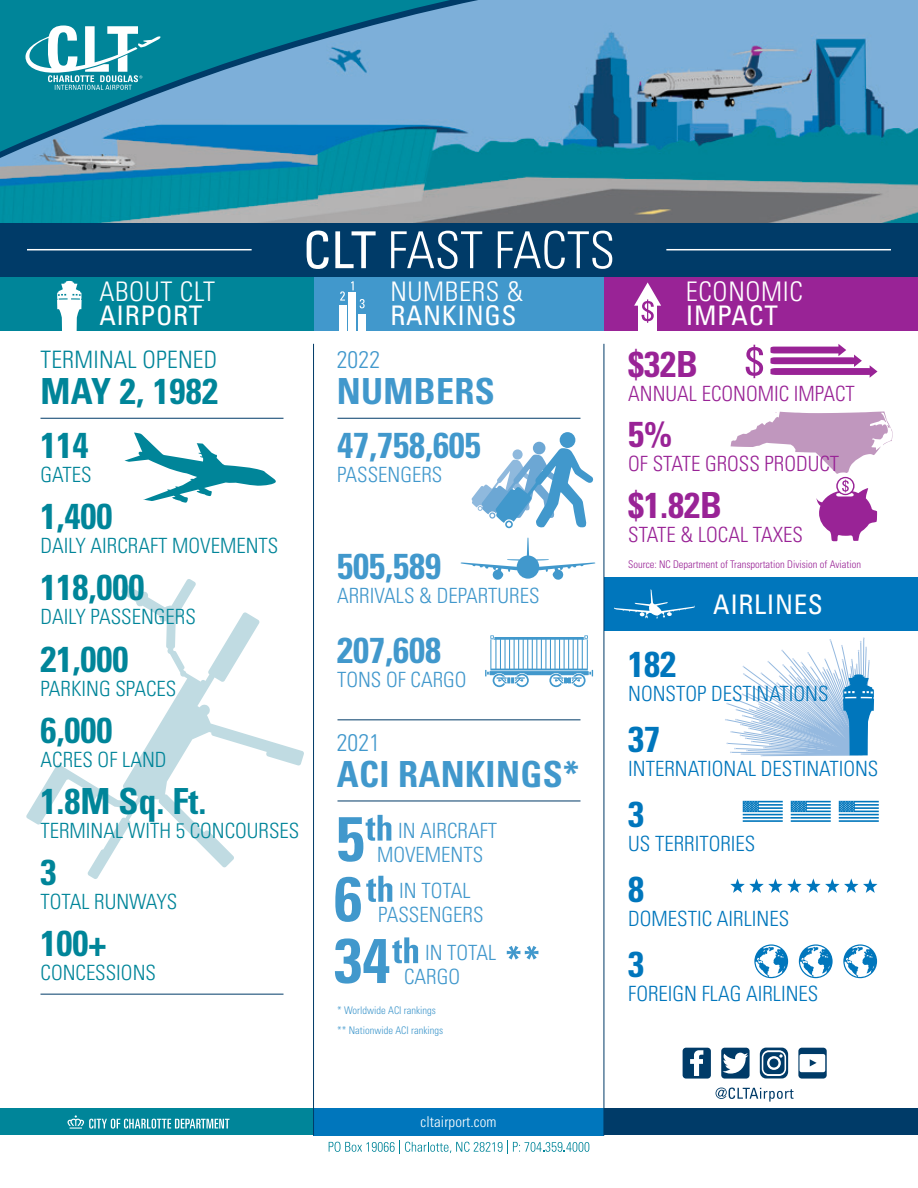
<style>
.page{position:relative;width:918px;height:1188px;background:#fff}
.page>*{position:absolute;margin:0;border:0;box-sizing:border-box;transform-origin:0 0}
.t1{font:700 condensed 63px/61.7px "Univers LT Std";color:#4198cc}
.t2{font:300 condensed 51px "Univers LT Std";color:#fff}
.t3{font:700 condensed 36px "Univers LT Std";color:#008599}
.t4{font:700 condensed 36px "Univers LT Std";letter-spacing:.01em;color:#4198cc}
.t5{font:700 condensed 36px "Univers LT Std";color:#992396}
.t6{font:700 condensed 36px "Univers LT Std";color:#0076bc}
.t7{font:condensed 27px "Univers LT Std";letter-spacing:.025em;color:#fff}
.t8{font:300 condensed 27px "Univers LT Std";letter-spacing:.025em;color:#fff}
.t9{font:300 condensed 24px "Univers LT Std";letter-spacing:.01em;color:#008599}
.t10{font:300 condensed 24px "Univers LT Std";letter-spacing:.01em;color:#4198cc}
.t11{font:300 condensed 21px "Univers LT Std";color:#008599}
.t12{font:300 condensed 21px "Univers LT Std";color:#0076bc}
.t13{font:300 condensed 21px/24px "Univers LT Std";color:#4198cc}
.t14{font:300 condensed 21px "Univers LT Std";color:#992396}
.t15{font:300 condensed 15px "Univers LT Std";letter-spacing:.005em;color:#fff}
.t16{font:300 condensed 10.5px "Univers LT Std";color:#992396}
.t17{font:300 condensed 10.5px/20.2px "Univers LT Std";color:#4198cc}
.s1{font-weight:400}
</style>
<div class="page">
<div style="left:604px;top:1108px;width:314px;height:28px;background:#003b68"></div>
<div style="left:0;top:1108px;width:314px;height:28px;background:#008599"></div>
<div style="left:313px;top:1108px;width:291px;height:28px;background:#0076bc"></div>
<svg style="left:329px;top:1140px;width:260px;height:14px"></svg>
<svg style="left:68px;top:1115px;width:161px;height:14px"></svg>
<svg style="left:731px;top:411px;width:162px;height:63px"></svg>
<svg style="left:26px;top:579px;width:278px;height:300px"></svg>
<div style="left:0;top:277px;width:314px;height:54px;background:#008599"></div>
<div style="left:314px;top:277px;width:291px;height:54px;background:#4198cc"></div>
<div style="left:605px;top:277px;width:313px;height:54px;background:#992396"></div>
<hr style="left:313px;top:344px;width:1px;height:792px;background:#003b68">
<div style="left:349px;top:292px;width:7px;height:44px;background:#fff"></div>
<div style="left:339px;top:305px;width:7px;height:31px;background:#fff"></div>
<div style="left:358px;top:314px;width:8px;height:22px;background:#fff"></div>
<svg style="left:351px;top:281px;width:3px;height:9px"></svg>
<svg style="left:340px;top:291px;width:5px;height:10px"></svg>
<svg style="left:359px;top:299px;width:6px;height:9px"></svg>
<hr style="left:338px;top:418px;width:242px;height:1px;background:#003b68">
<hr style="left:40px;top:418px;width:244px;height:1px;background:#003b68">
<hr style="left:40px;top:994px;width:244px;height:1px;background:#003b68">
<hr style="left:338px;top:719px;width:242px;height:1px;background:#003b68">
<hr style="left:338px;top:801px;width:242px;height:1px;background:#003b68">
<div style="left:605px;top:577px;width:313px;height:54px;background:#0076bc"></div>
<svg style="left:614px;top:589px;width:81px;height:30px"></svg>
<svg style="left:366px;top:815px;width:25px;height:26px"></svg>
<svg style="left:366px;top:876px;width:26px;height:26px"></svg>
<svg style="left:460px;top:538px;width:136px;height:42px"></svg>
<div style="left:533px;top:442px;width:12px;height:12px;background:#6ca7d4;border-radius:50%"></div>
<div style="left:560px;top:432px;width:15px;height:16px;background:#4198cc;border-radius:50%"></div>
<svg style="left:471px;top:448px;width:123px;height:81px"></svg>
<hr style="left:604px;top:344px;width:1px;height:792px;background:#003b68">
<svg style="left:743px;top:820px;width:40px;height:2px"></svg>
<hr style="left:743px;top:814px;width:40px;height:1px;background:#0076bc">
<hr style="left:743px;top:817px;width:40px;height:2px;background:#0076bc">
<svg style="left:743px;top:801px;width:40px;height:11px"></svg>
<svg style="left:791px;top:820px;width:40px;height:2px"></svg>
<hr style="left:791px;top:814px;width:40px;height:1px;background:#0076bc">
<hr style="left:791px;top:817px;width:40px;height:2px;background:#0076bc">
<svg style="left:791px;top:801px;width:40px;height:11px"></svg>
<svg style="left:839px;top:820px;width:40px;height:2px"></svg>
<hr style="left:839px;top:814px;width:40px;height:1px;background:#0076bc">
<hr style="left:839px;top:817px;width:40px;height:2px;background:#0076bc">
<svg style="left:839px;top:801px;width:40px;height:11px"></svg>
<svg style="left:683px;top:1048px;width:28px;height:31px"></svg>
<svg style="left:798px;top:1048px;width:29px;height:31px"></svg>
<svg style="left:721px;top:1048px;width:29px;height:31px"></svg>
<svg style="left:760px;top:1048px;width:28px;height:30px"></svg>
<div style="left:769px;top:1059px;width:9px;height:9px;background:#003b68;border-radius:50%"></div>
<svg style="left:716px;top:1088px;width:78px;height:14px"></svg>
<svg style="left:843px;top:944px;width:34px;height:34px"></svg>
<svg style="left:799px;top:944px;width:34px;height:34px"></svg>
<svg style="left:754px;top:944px;width:34px;height:34px"></svg>
<div style="left:638px;top:305px;width:19px;height:33px;background:#fff"></div>
<svg style="left:634px;top:282px;width:27px;height:41px"></svg>
<svg style="left:485px;top:635px;width:108px;height:52px"></svg>
<svg style="left:745px;top:345px;width:18px;height:33px"></svg>
<svg style="left:770px;top:344px;width:108px;height:34px"></svg>
<svg style="left:125px;top:433px;width:151px;height:70px"></svg>
<svg style="left:730px;top:878px;width:148px;height:15px"></svg>
<svg style="left:836px;top:477px;width:19px;height:18px"></svg>
<svg style="left:838px;top:478px;width:15px;height:16px"></svg>
<svg style="left:816px;top:480px;width:61px;height:62px"></svg>
<svg style="left:507px;top:946px;width:31px;height:14px"></svg>
<svg style="left:392px;top:937px;width:26px;height:26px"></svg>
<svg style="left:57px;top:281px;width:25px;height:50px"></svg>
<svg style="left:725px;top:637px;width:149px;height:120px"></svg>
<img style="left:0;top:164px;width:918px;height:59px">
<svg style="left:0;top:157px;width:918px;height:7px;background:#3692a3"></svg>
<svg style="left:0;top:0;width:918px;height:157px;background:#4c97bc"></svg>
<div style="left:0;top:223px;width:918px;height:54px;background:#003b68"></div>
<hr style="left:27px;top:249px;width:225px;height:1px;background:#fff">
<hr style="left:666px;top:249px;width:225px;height:1px;background:#fff">
<svg style="left:26px;top:26px;width:135px;height:64px"></svg>
<p class="t8" style="left:99px;top:276px;width:117px">ABOUT CLT</p>
<p class="t7" style="left:99px;top:299px;width:105px">AIRPORT</p>
<h2 class="t2" style="left:303px;top:220px;width:314px"><span class="s1">CLT</span> FAST FACTS</h2>
<p class="t8" style="left:390px;top:276px;width:134px">NUMBERS &amp;</p>
<p class="t7" style="left:390px;top:299px;width:128px">RANKINGS</p>
<p class="t8" style="left:686px;top:276px;width:119px">ECONOMIC</p>
<p class="t7" style="left:686px;top:299px;width:94px">IMPACT</p>
<p class="t9" style="left:40px;top:346px;width:178px">TERMINAL OPENED</p>
<h3 class="t3" style="left:40px;top:369px;width:179px">MAY 2, 1982</h3>
<h3 class="t3" style="left:40px;top:423px;width:49px">114</h3>
<p class="t11" style="left:40px;top:462px;width:53px">GATES</p>
<h3 class="t3" style="left:40px;top:494px;width:73px">1,400</h3>
<p class="t11" style="left:40px;top:533px;width:239px">DAILY AIRCRAFT MOVEMENTS</p>
<h3 class="t3" style="left:40px;top:566px;width:105px">118,000</h3>
<p class="t11" style="left:40px;top:604px;width:157px">DAILY PASSENGERS</p>
<h3 class="t3" style="left:40px;top:637px;width:89px">21,000</h3>
<p class="t11" style="left:40px;top:676px;width:137px">PARKING SPACES</p>
<h3 class="t3" style="left:40px;top:708px;width:73px">6,000</h3>
<p class="t11" style="left:40px;top:747px;width:128px">ACRES OF LAND</p>
<h3 class="t3" style="left:40px;top:779px;width:167px">1.8M Sq. Ft.</h3>
<p class="t11" style="left:40px;top:818px;width:260px">TERMINAL WITH 5 CONCOURSES</p>
<h3 class="t3" style="left:40px;top:850px;width:17px">3</h3>
<p class="t11" style="left:40px;top:889px;width:138px">TOTAL RUNWAYS</p>
<h3 class="t3" style="left:40px;top:921px;width:67px">100+</h3>
<p class="t11" style="left:40px;top:960px;width:117px">CONCESSIONS</p>
<p class="t10" style="left:337px;top:346px;width:45px">2022</p>
<h3 class="t4" style="left:337px;top:369px;width:160px">NUMBERS</h3>
<h3 class="t4" style="left:337px;top:423px;width:145px">47,758,605</h3>
<p class="t13" style="left:337px;top:463px;width:107px">PASSENGERS</p>
<h3 class="t4" style="left:337px;top:544px;width:105px">505,589</h3>
<p class="t13" style="left:337px;top:584px;width:204px">ARRIVALS &amp; DEPARTURES</p>
<h3 class="t4" style="left:337px;top:628px;width:105px">207,608</h3>
<p class="t13" style="left:337px;top:668px;width:131px">TONS OF CARGO</p>
<p class="t10" style="left:337px;top:728px;width:45px">2021</p>
<h3 class="t4" style="left:337px;top:752px;width:244px">ACI RANKINGS*</h3>
<h3 class="t5" style="left:628px;top:342px;width:71px">$32B</h3>
<p class="t14" style="left:628px;top:381px;width:228px">ANNUAL ECONOMIC IMPACT</p>
<h3 class="t5" style="left:628px;top:412px;width:45px">5%</h3>
<p class="t14" style="left:628px;top:451px;width:212px">OF STATE GROSS PRODUCT</p>
<h3 class="t5" style="left:628px;top:483px;width:95px">$1.82B</h3>
<p class="t14" style="left:628px;top:522px;width:176px">STATE &amp; LOCAL TAXES</p>
<p class="t16" style="left:628px;top:558px;width:234px">Source: NC Department of Transportation Division of Aviation</p>
<p class="t7" style="left:713px;top:587px;width:111px">AIRLINES</p>
<h3 class="t6" style="left:628px;top:642px;width:49px">182</h3>
<p class="t12" style="left:628px;top:681px;width:202px">NONSTOP DESTINATIONS</p>
<h3 class="t6" style="left:628px;top:717px;width:33px">37</h3>
<p class="t12" style="left:628px;top:756px;width:252px">INTERNATIONAL DESTINATIONS</p>
<h3 class="t6" style="left:628px;top:792px;width:17px">3</h3>
<h1 class="t1" style="left:337px;top:808px;width:29px">5</h1>
<p class="t13" style="left:377px;top:819px;width:122px;text-indent:21px">IN AIRCRAFT<br>MOVEMENTS</p>
<p class="t13" style="left:378px;top:879px;width:107px;text-align:center">IN TOTAL<br>PASSENGERS</p>
<p class="t13" style="left:404px;top:941px;width:94px;text-indent:21px">IN TOTAL<br>CARGO</p>
<p class="t12" style="left:628px;top:831px;width:129px">US TERRITORIES</p>
<h1 class="t1" style="left:334px;top:868px;width:57px">6<br>34</h1>
<h3 class="t6" style="left:628px;top:867px;width:17px">8</h3>
<p class="t12" style="left:628px;top:906px;width:162px">DOMESTIC AIRLINES</p>
<h3 class="t6" style="left:628px;top:942px;width:17px">3</h3>
<p class="t12" style="left:628px;top:980px;width:192px">FOREIGN FLAG AIRLINES</p>
<p class="t17" style="left:337px;top:1000px;width:108px">* Worldwide ACI rankings ** Nationwide ACI rankings</p>
<p class="t15" style="left:421px;top:1113px;width:77px">cltairport.com</p>
</div>
